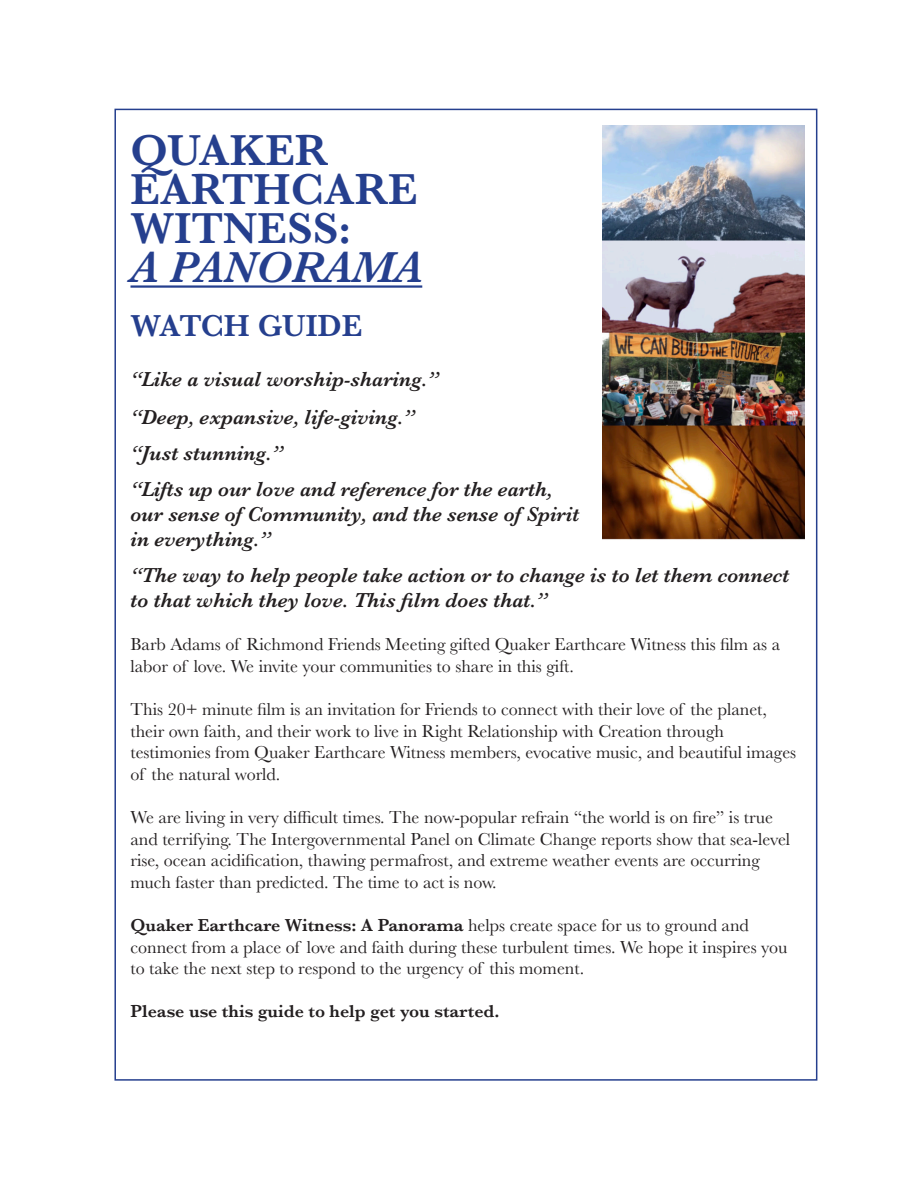
<style>
.page{position:relative;width:918px;height:1188px;background:#fff}
.page>*{position:absolute;margin:0;border:0;box-sizing:border-box;transform-origin:0 0}
.t1{font:600 45px/39px "Baskerville";color:#253f8e}
.t2{font:italic 600 45px "Baskerville";color:#253f8e}
.t3{font:600 31.5px "Baskerville";color:#253f8e}
.t4{font:italic 600 21px/25.2px "Baskerville";color:#231f20}
.t5{font:18px/21.6px "Baskerville";color:#231f20}
.t6{font:600 18px "Baskerville";color:#231f20}
.s1{font-weight:600}
</style>
<div class="page">
<hr style="left:130px;top:285px;width:292px;height:3px;background:#253f8e">
<img style="left:602px;top:125px;width:202px;height:415px">
<p class="t1" style="left:130px;top:131px;width:289px">QUAKER<br>EARTHCARE<br>WITNESS:</p>
<p class="t2" style="left:130px;top:237px;width:293px">A PANORAMA</p>
<p class="t3" style="left:130px;top:304px;width:233px">WATCH GUIDE</p>
<p class="t4" style="left:130px;top:367px;width:309px">“Like a visual worship-sharing.”</p>
<p class="t4" style="left:130px;top:405px;width:285px">“Deep, expansive, life-giving.”</p>
<p class="t4" style="left:130px;top:441px;width:154px">“Just stunning.”</p>
<p class="t4" style="left:130px;top:476px;width:450px">“Lifts up our love and reference for the earth, our sense of Community, and the sense of Spirit in everything.”</p>
<p class="t4" style="left:130px;top:562px;width:661px">“The way to help people take action or to change is to let them connect to that which they love. This film does that.”</p>
<p class="t5" style="left:130px;top:634px;width:651px">Barb Adams of Richmond Friends Meeting gifted Quaker Earthcare Witness this film as a labor of love. We invite your communities to share in this gift.</p>
<p class="t5" style="left:130px;top:699px;width:667px">This 20+ minute film is an invitation for Friends to connect with their love of the planet, their own faith, and their work to live in Right Relationship with Creation through testimonies from Quaker Earthcare Witness members, evocative music, and beautiful images of the natural world.</p>
<p class="t5" style="left:130px;top:807px;width:661px">We are living in very difficult times. The now-popular refrain “the world is on fire” is true and terrifying. The Intergovernmental Panel on Climate Change reports show that sea-level rise, ocean acidification, thawing permafrost, and extreme weather events are occurring much faster than predicted. The time to act is now.</p>
<p class="t5" style="left:130px;top:915px;width:658px"><span class="s1">Quaker Earthcare Witness: A Panorama</span> helps create space for us to ground and connect from a place of love and faith during these turbulent times. We hope it inspires you to take the next step to respond to the urgency of this moment.</p>
<p class="t6" style="left:130px;top:999px;width:371px">Please use this guide to help get you started.</p>
</div>
